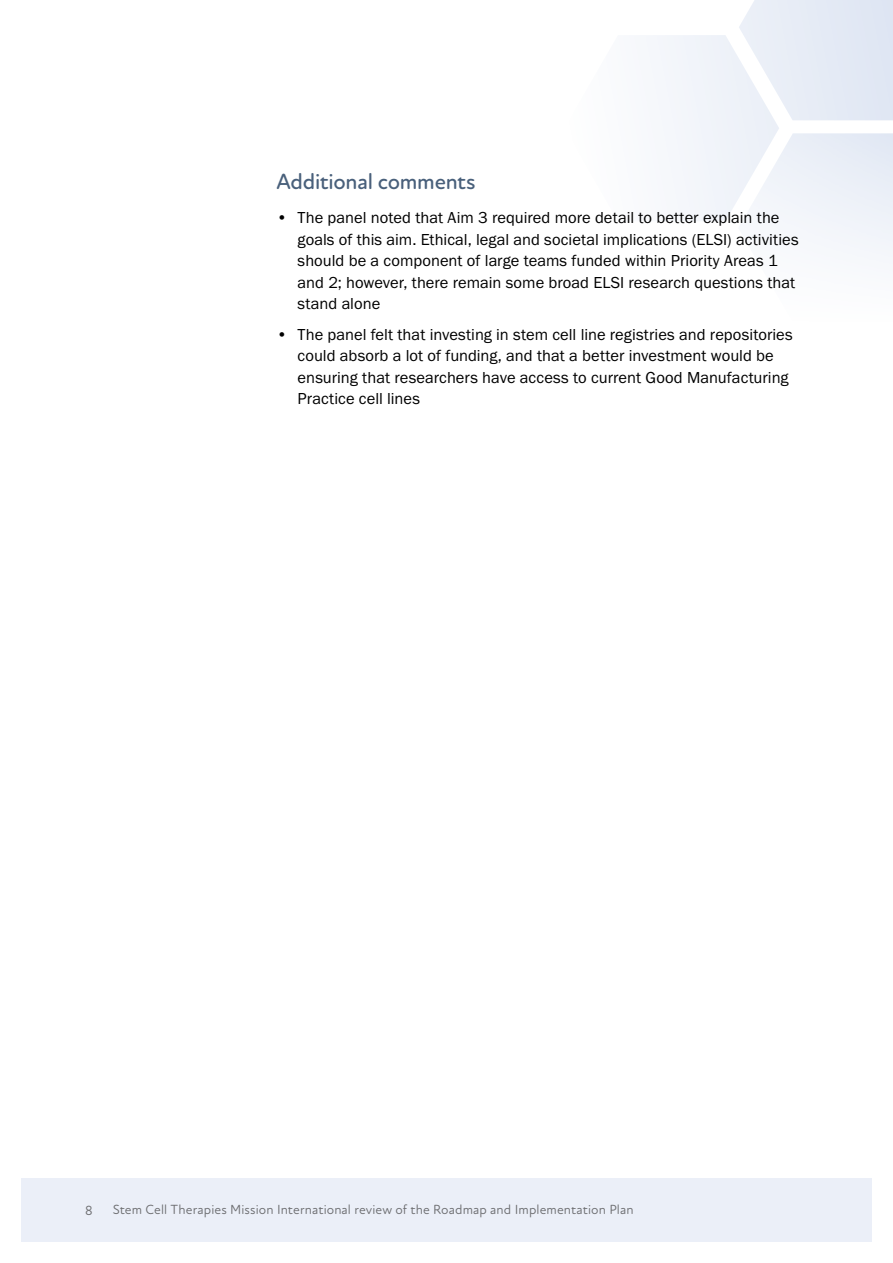
<style>
.page{position:relative;width:893px;height:1263px;background:#fff}
.page>*{position:absolute;margin:0;border:0;box-sizing:border-box;transform-origin:0 0}
.Heading_2{font:500 22.5px "Atten Round New";letter-spacing:-.01em;color:#49607b}
.Bullet{font:16.5px/21.6px "Franklin Gothic URW Boo";color:#000}
.t1{font:13.5px "Atten Round New";letter-spacing:.01em;color:#6d6e71}
</style>
<div class="page">
<svg style="left:657px;top:0;width:236px;height:257px"></svg>
<div style="left:21px;top:1178px;width:851px;height:64px;background:#ebeff8"></div>
<h2 class="Heading_2" style="left:276px;top:168px;width:201px">Additional comments</h2>
<p class="Bullet" style="left:298px;top:206px;width:502px;text-indent:-21px">• The panel noted that Aim 3 required more detail to better explain the goals of this aim. Ethical, legal and societal implications (ELSI) activities should be a component of large teams funded within Priority Areas 1 and 2; however, there remain some broad ELSI research questions that stand alone</p>
<p class="Bullet" style="left:298px;top:323px;width:497px;text-indent:-21px">• The panel felt that investing in stem cell line registries and repositories could absorb a lot of funding, and that a better investment would be ensuring that researchers have access to current Good Manufacturing Practice cell lines</p>
<p class="t1" style="left:85px;top:1202px;width:9px">8</p>
<p class="t1" style="left:113px;top:1201px;width:522px">Stem Cell Therapies Mission International review of the Roadmap and Implementation Plan</p>
</div>
